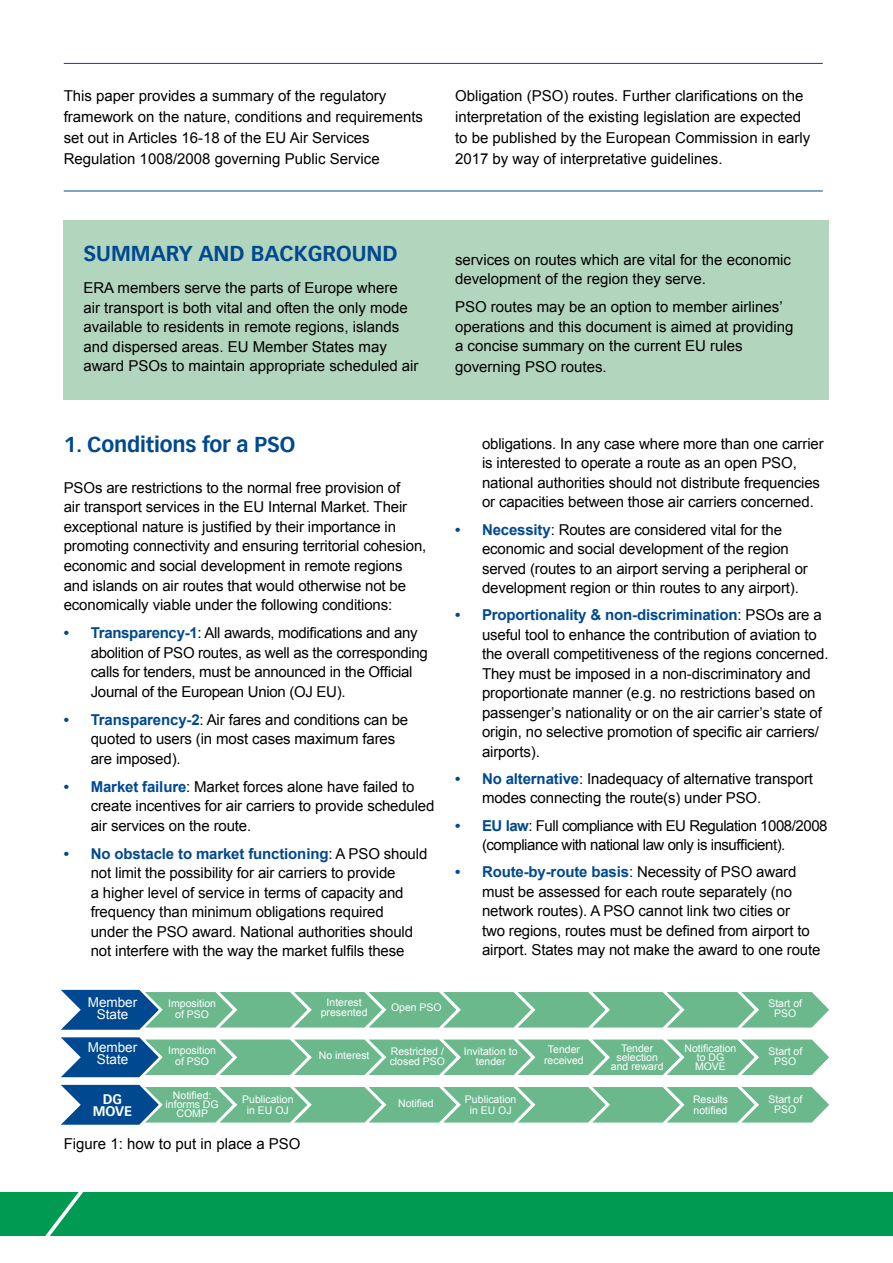
<style>
.page{position:relative;width:893px;height:1263px;background:#fff}
.page>*{position:absolute;margin:0;border:0;box-sizing:border-box;transform-origin:0 0}
.t1{font:700 21px "Vectora LH";letter-spacing:-.005em;color:#004990}
.t2{font:15px/19.5px "Arial";letter-spacing:-.01em;color:#000}
.t3{font:15px/19.5px "Arial";letter-spacing:-.03em;color:#000}
.t4{font:13.5px/12px "Arial";color:#fff;text-align:center}
.t5{font:700 13.5px/12px "Vectora LH";color:#fff;text-align:center}
.t6{font:10.5px/10.5px "Arial";color:#fff;text-align:center}
.s1{font-weight:700;color:#004990}
</style>
<div class="page">
<div style="left:64px;top:220px;width:765px;height:180px;background:#b2d5be"></div>
<div style="left:0;top:1192px;width:893px;height:44px;background:#009a53"></div>
<svg style="left:45px;top:1192px;width:38px;height:44px"></svg>
<hr style="left:64px;top:191px;width:759px;height:1px;background:#004990">
<hr style="left:64px;top:63px;width:759px;height:1px;background:#004990">
<svg style="left:61px;top:990px;width:768px;height:40px;background:#78b8a0"></svg>
<svg style="left:61px;top:1037px;width:768px;height:40px;background:#78b8a0"></svg>
<svg style="left:61px;top:1085px;width:768px;height:40px;background:#78b8a0"></svg>
<p class="t2" style="left:64px;top:85px;width:361px;line-height:21px">This paper provides a summary of the regulatory framework on the nature, conditions and requirements set out in Articles 16-18 of the EU Air Services Regulation 1008/2008 governing Public Service</p>
<p class="t2" style="left:455px;top:85px;width:357px;line-height:21px">Obligation (PSO) routes. Further clarifications on the interpretation of the existing legislation are expected to be published by the European Commission in early 2017 by way of interpretative guidelines.</p>
<h1 class="t1" style="left:83px;top:241px;width:316px">SUMMARY AND BACKGROUND</h1>
<p class="t2" style="left:83px;top:279px;width:337px">ERA members serve the parts of Europe where<br>air transport is both vital and often the only mode available to residents in remote regions, islands and dispersed areas. EU Member States may award PSOs to maintain appropriate scheduled air</p>
<p class="t2" style="left:455px;top:250px;width:337px">services on routes which are vital for the economic development of the region they serve.</p>
<p class="t2" style="left:455px;top:297px;width:340px">PSO routes may be an option to member airlines’ operations and this document is aimed at providing a concise summary on the current EU rules</p>
<p class="t2" style="left:455px;top:357px;width:153px">governing PSO routes.</p>
<h1 class="t1" style="left:64px;top:432px;width:233px">1. Conditions for a PSO</h1>
<p class="t2" style="left:64px;top:478px;width:364px">PSOs are restrictions to the normal free provision of<br>air transport services in the EU Internal Market. Their exceptional nature is justified by their importance in promoting connectivity and ensuring territorial cohesion, economic and social development in remote regions and islands on air routes that would otherwise not be economically viable under the following conditions:</p>
<p class="t2" style="left:91px;top:623px;width:339px;text-indent:-27px"><span class="s1">• Transparency-1</span>: All awards, modifications and any abolition of PSO routes, as well as the corresponding calls for tenders, must be announced in the Official Journal of the European Union (OJ EU).</p>
<p class="t2" style="left:91px;top:710px;width:319px;text-indent:-27px"><span class="s1">• Transparency-2</span>: Air fares and conditions can be quoted to users (in most cases maximum fares are imposed).</p>
<p class="t2" style="left:91px;top:777px;width:345px;text-indent:-27px"><span class="s1">• Market failure</span>: Market forces alone have failed to create incentives for air carriers to provide scheduled air services on the route.</p>
<p class="t2" style="left:91px;top:844px;width:338px;text-indent:-27px"><span class="s1">• No obstacle to market functioning</span>: A PSO should not limit the possibility for air carriers to provide<br>a higher level of service in terms of capacity and frequency than minimum obligations required<br>under the PSO award. National authorities should not interfere with the way the market fulfils these</p>
<p class="t2" style="left:482px;top:434px;width:343px">obligations. In any case where more than one carrier is interested to operate a route as an open PSO, national authorities should not distribute frequencies or capacities between those air carriers concerned.</p>
<p class="t2" style="left:482px;top:520px;width:327px;text-indent:-27px"><span class="s1">• Necessity</span>: Routes are considered vital for the economic and social development of the region served (routes to an airport serving a peripheral or development region or thin routes to any airport).</p>
<p class="t2" style="left:482px;top:605px;width:348px;text-indent:-27px"><span class="s1">• Proportionality &amp; non-discrimination</span>: PSOs are a useful tool to enhance the contribution of aviation to the overall competitiveness of the regions concerned.<br>They must be imposed in a non-discriminatory and proportionate manner (e.g. no restrictions based on passenger’s nationality or on the air carrier’s state of origin, no selective promotion of specific air carriers/ airports).</p>
<p class="t2" style="left:482px;top:769px;width:332px;text-indent:-27px"><span class="s1">• No alternative</span>: Inadequacy of alternative transport modes connecting the route(s) under PSO.</p>
<p class="t3" style="left:482px;top:816px;width:347px;text-indent:-27px"><span class="s1">• EU law</span>: Full compliance with EU Regulation 1008/2008 (compliance with national law only is insufficient).</p>
<p class="t2" style="left:482px;top:862px;width:340px;text-indent:-27px"><span class="s1">• Route-by-route basis</span>: Necessity of PSO award must be assessed for each route separately (no network routes). A PSO cannot link two cities or<br>two regions, routes must be defined from airport to airport. States may not make the award to one route</p>
<p class="t4" style="left:88px;top:996px;width:51px">Member<br>State</p>
<p class="t6" style="left:168px;top:998px;width:49px">Imposition of PSO</p>
<p class="t6" style="left:321px;top:997px;width:48px">Interest presented</p>
<p class="t6" style="left:319px;top:1050px;width:52px">No interest</p>
<p class="t6" style="left:768px;top:998px;width:35px">Start of<br>PSO</p>
<p class="t6" style="left:391px;top:1002px;width:52px">Open PSO</p>
<p class="t4" style="left:88px;top:1042px;width:51px">Member<br>State</p>
<p class="t5" style="left:93px;top:1093px;width:41px">DG<br>MOVE</p>
<p class="t6" style="left:611px;top:1043px;width:54px;line-height:9px">Tender selection and reward</p>
<p class="t6" style="left:684px;top:1043px;width:53px;line-height:9px">Notification to DG<br>MOVE</p>
<p class="t6" style="left:390px;top:1046px;width:57px;text-align:left">Restricted / closed PSO</p>
<p class="t6" style="left:464px;top:1046px;width:55px">Invitation to tender</p>
<p class="t6" style="left:544px;top:1044px;width:41px">Tender received</p>
<p class="t6" style="left:768px;top:1046px;width:35px">Start of<br>PSO</p>
<p class="t6" style="left:768px;top:1094px;width:35px">Start of<br>PSO</p>
<p class="t6" style="left:168px;top:1045px;width:49px">Imposition of PSO</p>
<p class="t6" style="left:166px;top:1090px;width:55px;line-height:9px">Notified: informs DG<br>COMP</p>
<p class="t6" style="left:242px;top:1094px;width:53px">Publication in EU OJ</p>
<p class="t6" style="left:465px;top:1094px;width:53px">Publication in EU OJ</p>
<p class="t6" style="left:693px;top:1094px;width:37px;text-align:left">Results notified</p>
<p class="t6" style="left:398px;top:1099px;width:37px">Notified</p>
<p class="t2" style="left:64px;top:1134px;width:238px">Figure 1: how to put in place a PSO</p>
</div>
